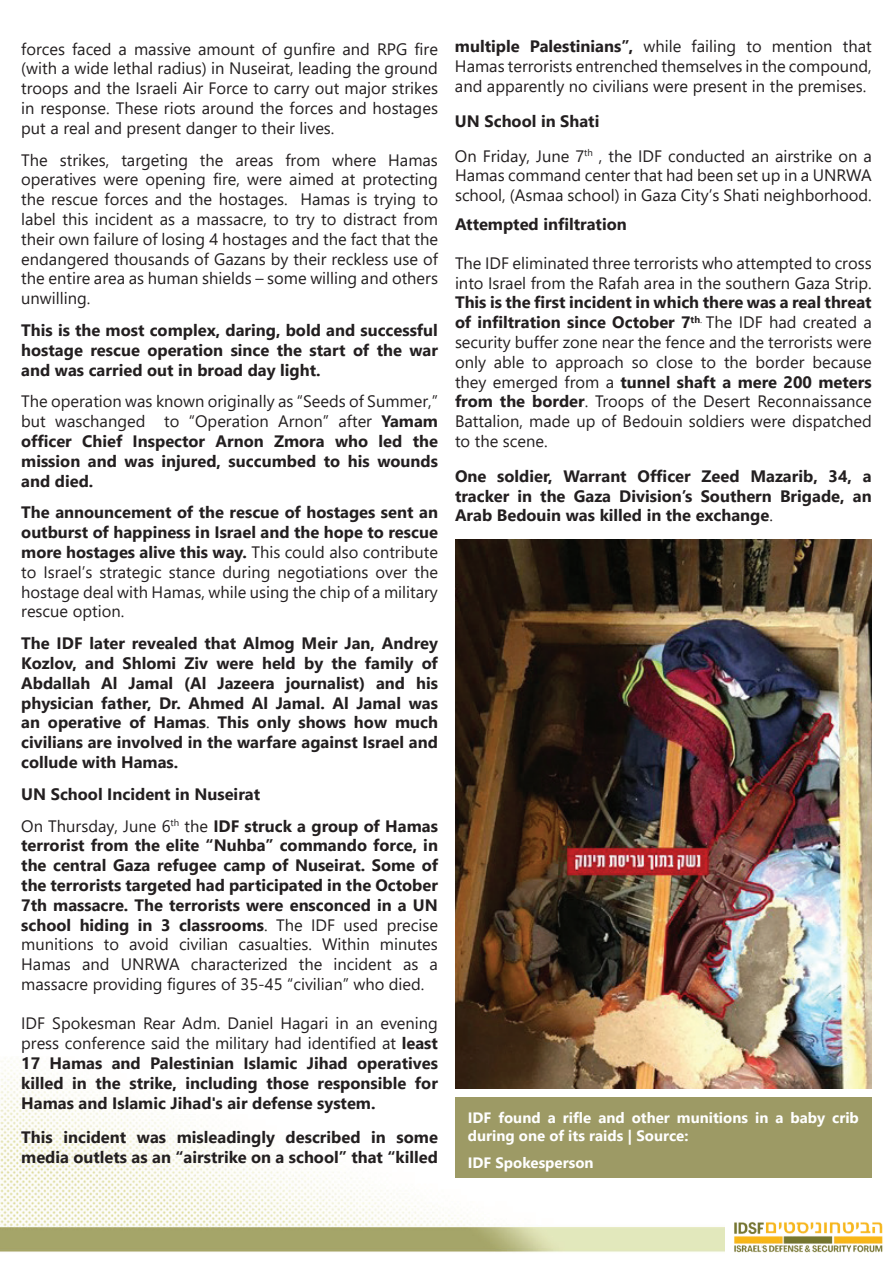
<style>
.page{position:relative;width:893px;height:1263px;background:#fff}
.page>*{position:absolute;margin:0;border:0;box-sizing:border-box;transform-origin:0 0}
.t1{font:16.5px/19.8px "Segoe UI";color:#231f20;text-align:justify}
.t2{font:700 16.5px/19.8px "Segoe UI";color:#231f20;text-align:justify}
.t3{font:700 15px/18px "Segoe UI";color:#fff}
.s1{font-weight:400}
.s2{font-weight:700}
</style>
<div class="page">
<img style="left:0;top:1061px;width:725px;height:191px">
<img style="left:734px;top:1222px;width:149px;height:31px">
<img style="left:455px;top:540px;width:417px;height:549px">
<div style="left:455px;top:1097px;width:417px;height:81px;background:#9d9a65"></div>
<p class="t1" style="left:21px;top:40px;width:418px">forces faced a massive amount of gunfire and RPG fire (with a wide lethal radius) in Nuseirat, leading the ground troops and the Israeli Air Force to carry out major strikes in response. These riots around the forces and hostages put a real and present danger to their lives.</p>
<p class="t1" style="left:21px;top:151px;width:418px">The strikes, targeting the areas from where Hamas operatives were opening fire, were aimed at protecting the rescue forces and the hostages. Hamas is trying to label this incident as a massacre, to try to distract from their own failure of losing 4 hostages and the fact that the endangered thousands of Gazans by their reckless use of the entire area as human shields – some willing and others unwilling.</p>
<p class="t2" style="left:21px;top:322px;width:418px">This is the most complex, daring, bold and successful hostage rescue operation since the start of the war and was carried out in broad day light.</p>
<p class="t2" style="left:21px;top:393px;width:418px"><span class="s1">The operation was known originally as “Seeds of Summer,” but waschanged to “Operation Arnon” after</span> Yamam officer Chief Inspector Arnon Zmora who led the mission and was injured, succumbed to his wounds and died.</p>
<p class="t1" style="left:21px;top:504px;width:418px"><span class="s2">The announcement of the rescue of hostages sent an outburst of happiness in Israel and the hope to rescue more hostages alive this way.</span> This could also contribute to Israel’s strategic stance during negotiations over the hostage deal with Hamas, while using the chip of a military rescue option.</p>
<p class="t2" style="left:21px;top:635px;width:418px">The IDF later revealed that Almog Meir Jan, Andrey Kozlov, and Shlomi Ziv were held by the family of Abdallah Al Jamal (Al Jazeera journalist) and his physician father, Dr. Ahmed Al Jamal. Al Jamal was an operative of Hamas<span class="s1">.</span> This only shows how much civilians are involved in the warfare against Israel and collude with Hamas.</p>
<p class="t2" style="left:21px;top:779px;width:418px;line-height:31.8px">UN School Incident in Nuseirat<br><span class="s1">On Thursday, June 6</span><sup>th</sup> <span class="s1">the</span> IDF struck a group of Hamas</p>
<p class="t2" style="left:21px;top:837px;width:418px">terrorist from the elite “Nuhba” commando force, in the central Gaza refugee camp of Nuseirat. Some of the terrorists targeted had participated in the October 7th massacre. The terrorists were ensconced in a UN school hiding in 3 classrooms<span class="s1">. The IDF used precise munitions to avoid civilian casualties. Within minutes Hamas and UNRWA characterized the incident as a massacre providing figures of 35-45 “civilian” who died.</span></p>
<p class="t2" style="left:21px;top:1015px;width:418px"><span class="s1">IDF Spokesman Rear Adm. Daniel Hagari in an evening press conference said the military had identified at</span> least 17 Hamas and Palestinian Islamic Jihad operatives killed in the strike, including those responsible for Hamas and Islamic Jihad's air defense system.</p>
<p class="t2" style="left:21px;top:1129px;width:418px">This incident was misleadingly described in some media outlets as an “airstrike on a school” that “killed</p>
<p class="t1" style="left:455px;top:38px;width:418px"><span class="s2">multiple Palestinians”,</span> while failing to mention that Hamas terrorists entrenched themselves in the compound, and apparently no civilians were present in the premises.</p>
<p class="t1" style="left:455px;top:105px;width:418px;line-height:34.8px"><span class="s2">UN School in Shati<br></span>On Friday, June 7<sup>th</sup> , the IDF conducted an airstrike on a</p>
<p class="t1" style="left:455px;top:167px;width:418px">Hamas command center that had been set up in a UNRWA school, (Asmaa school) in Gaza City’s Shati neighborhood.</p>
<p class="t2" style="left:455px;top:215px;width:173px">Attempted infiltration</p>
<p class="t1" style="left:455px;top:255px;width:418px">The IDF eliminated three terrorists who attempted to cross into Israel from the Rafah area in the southern Gaza Strip.</p>
<p class="t1" style="left:455px;top:294px;width:418px"><span class="s2">This is the first incident in which there was a real threat of infiltration since October 7</span><sup>th</sup><sup>.</sup> The IDF had created a security buffer zone near the fence and the terrorists were only able to approach so close to the border because they emerged from a <span class="s2">tunnel shaft a mere 200 meters from the border</span>. Troops of the Desert Reconnaissance Battalion, made up of Bedouin soldiers were dispatched to the scene.</p>
<p class="t2" style="left:455px;top:468px;width:418px">One soldier, Warrant Officer Zeed Mazarib, 34, a tracker in the Gaza Division’s Southern Brigade, an Arab Bedouin was killed in the exchange<span class="s1">.</span></p>
<p class="t3" style="left:468px;top:1110px;width:393px">IDF found a rifle and other munitions in a baby crib during one of its raids | Source:</p>
<p class="t3" style="left:468px;top:1154px;width:127px">IDF Spokesperson</p>
</div>
